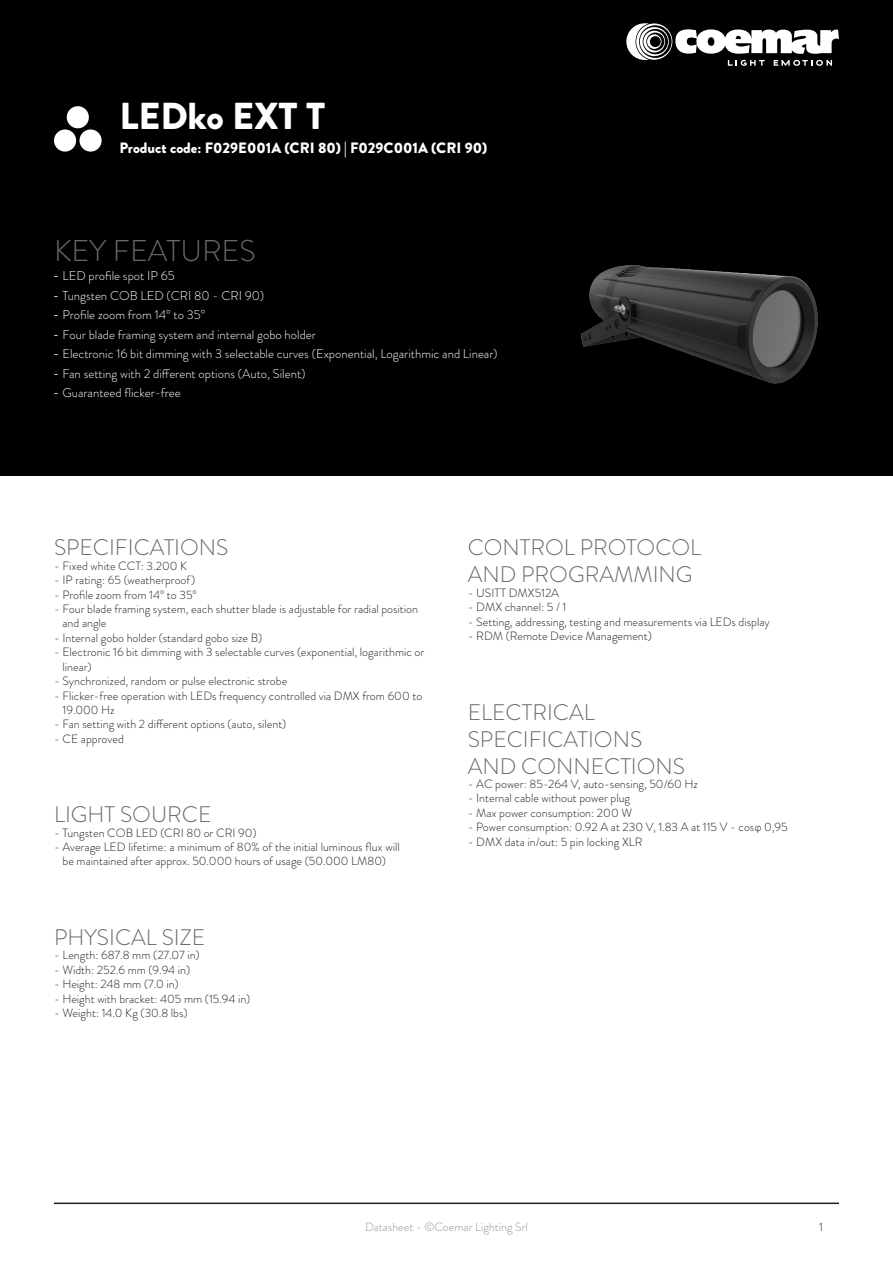
<style>
.page{position:relative;width:893px;height:1263px;background:#fff}
.page>*{position:absolute;margin:0;border:0;box-sizing:border-box;transform-origin:0 0}
.t1{font:900 37.5px "Brandon Grotesque";color:#fff}
.t2{font:300 30px "Brandon Grotesque";color:#65686c}
.t3{font:300 22.5px "Brandon Grotesque";color:#65686c}
.t4{font:900 15px "Brandon Grotesque";color:#fff}
.t5{font:300 12.75px "Brandon Grotesque";color:#fff}
.t6{font:300 12px/14.4px "Brandon Grotesque";color:#231f20}
.t7{font:300 12px "Brandon Grotesque";color:#939598}
.s1{font-family:"Myriad Pro";font-weight:400}
.s2{font-family:"Courier New";font-weight:400}
</style>
<div class="page">
<hr style="left:54px;top:1202px;width:785px;height:2px;background:#231f20">
<div style="left:0;top:0;width:893px;height:475px;background:#000"></div>
<svg style="left:626px;top:23px;width:213px;height:43px"></svg>
<img style="left:580px;top:265px;width:238px;height:119px">
<div style="left:67px;top:106px;width:22px;height:22px;background:#fff;border-radius:50%"></div>
<div style="left:80px;top:129px;width:22px;height:23px;background:#fff;border-radius:50%"></div>
<div style="left:54px;top:129px;width:22px;height:23px;background:#fff;border-radius:50%"></div>
<p class="t1" style="left:119px;top:89px;width:207px">LEDko EXT T</p>
<p class="t4" style="left:119px;top:137px;width:369px">Product code: F029E001A (CRI 80) | F029C001A (CRI 90)</p>
<p class="t2" style="left:54px;top:230px;width:203px">KEY FEATURES</p>
<p class="t5" style="left:54px;top:267px;width:122px"><span class="s1">-</span> LED profile spot IP 65</p>
<p class="t5" style="left:54px;top:287px;width:212px"><span class="s1">-</span> Tungsten COB LED (CRI 80 - CRI 90)</p>
<p class="t5" style="left:54px;top:306px;width:153px"><span class="s1">-</span> Profile zoom from 14° to 35°</p>
<p class="t5" style="left:54px;top:326px;width:263px"><span class="s1">-</span> Four blade framing system and internal gobo holder</p>
<p class="t5" style="left:54px;top:345px;width:445px"><span class="s1">-</span> Electronic 16 bit dimming with 3 selectable curves (Exponential, Logarithmic and Linear)</p>
<p class="t5" style="left:54px;top:365px;width:253px"><span class="s1">-</span> Fan setting with 2 different options (Auto, Silent)</p>
<p class="t5" style="left:54px;top:384px;width:128px"><span class="s1">-</span> Guaranteed flicker-free</p>
<p class="t3" style="left:54px;top:532px;width:176px">SPECIFICATIONS</p>
<p class="t6" style="left:54px;top:559px;width:135px">- Fixed white CCT: 3.200 K</p>
<p class="t6" style="left:54px;top:573px;width:143px">- IP rating: 65 (weatherproof)</p>
<p class="t6" style="left:54px;top:587px;width:144px">- Profile zoom from 14° to 35°</p>
<p class="t6" style="left:63px;top:602px;width:357px;text-indent:-9px">- Four blade framing system, each shutter blade is adjustable for radial position and angle</p>
<p class="t6" style="left:54px;top:631px;width:210px">- Internal gobo holder (standard gobo size B)</p>
<p class="t6" style="left:63px;top:645px;width:363px;text-indent:-9px">- Electronic 16 bit dimming with 3 selectable curves (exponential, logarithmic or linear)</p>
<p class="t6" style="left:54px;top:674px;width:235px">- Synchronized, random or pulse electronic strobe</p>
<p class="t6" style="left:63px;top:688px;width:361px;text-indent:-9px">- Flicker-free operation with LEDs frequency controlled via DMX from 600 to<br>19.000 Hz</p>
<p class="t6" style="left:54px;top:717px;width:234px">- Fan setting with 2 different options (auto, silent)</p>
<p class="t6" style="left:54px;top:731px;width:71px">- CE approved</p>
<p class="t3" style="left:54px;top:799px;width:159px">LIGHT SOURCE</p>
<p class="t6" style="left:54px;top:825px;width:204px">- Tungsten COB LED (CRI 80 or CRI 90)</p>
<p class="t6" style="left:54px;top:840px;width:347px;text-align:center">- Average LED lifetime: a minimum of 80% of the initial luminous flux will be maintained after approx. 50.000 hours of usage (50.000 LM80)</p>
<p class="t3" style="left:54px;top:922px;width:153px">PHYSICAL SIZE</p>
<p class="t6" style="left:54px;top:948px;width:147px">- Length: 687.8 mm (27.07 in)</p>
<p class="t6" style="left:54px;top:962px;width:138px">- Width: 252.6 mm (9.94 in)</p>
<p class="t6" style="left:54px;top:977px;width:126px">- Height: 248 mm (7.0 in)</p>
<p class="t6" style="left:54px;top:991px;width:198px">- Height with bracket: 405 mm (15.94 in)</p>
<p class="t6" style="left:54px;top:1006px;width:135px">- Weight: 14.0 Kg (30.8 lbs)</p>
<p class="t3" style="left:468px;top:532px;width:235px">CONTROL PROTOCOL</p>
<p class="t3" style="left:468px;top:559px;width:226px">AND PROGRAMMING</p>
<p class="t6" style="left:468px;top:586px;width:93px">- USITT DMX512A</p>
<p class="t6" style="left:468px;top:600px;width:100px">- DMX channel: 5 / 1</p>
<p class="t6" style="left:468px;top:614px;width:304px">- Setting, addressing, testing and measurements via LEDs display</p>
<p class="t6" style="left:468px;top:629px;width:186px">- RDM (Remote Device Management)</p>
<p class="t3" style="left:468px;top:696px;width:128px">ELECTRICAL</p>
<p class="t3" style="left:468px;top:723px;width:176px">SPECIFICATIONS</p>
<p class="t3" style="left:468px;top:750px;width:219px">AND CONNECTIONS</p>
<p class="t6" style="left:468px;top:777px;width:232px">- AC power: 85-264 V, auto-sensing, 50/60 Hz</p>
<p class="t6" style="left:468px;top:791px;width:164px">- Internal cable without power plug</p>
<p class="t6" style="left:468px;top:805px;width:166px">- Max power consumption: 200 W</p>
<p class="t6" style="left:468px;top:820px;width:321px">- Power consumption: 0.92 A at 230 V, 1.83 A at 115 V - cos<span class="s2">φ</span> 0,95</p>
<p class="t6" style="left:468px;top:834px;width:176px">- DMX data in/out: 5 pin locking XLR</p>
<p class="t7" style="left:365px;top:1218px;width:164px">Datasheet - ©Coemar Lighting Srl</p>
<p class="t6" style="left:819px;top:1219px;width:5px">1</p>
</div>
